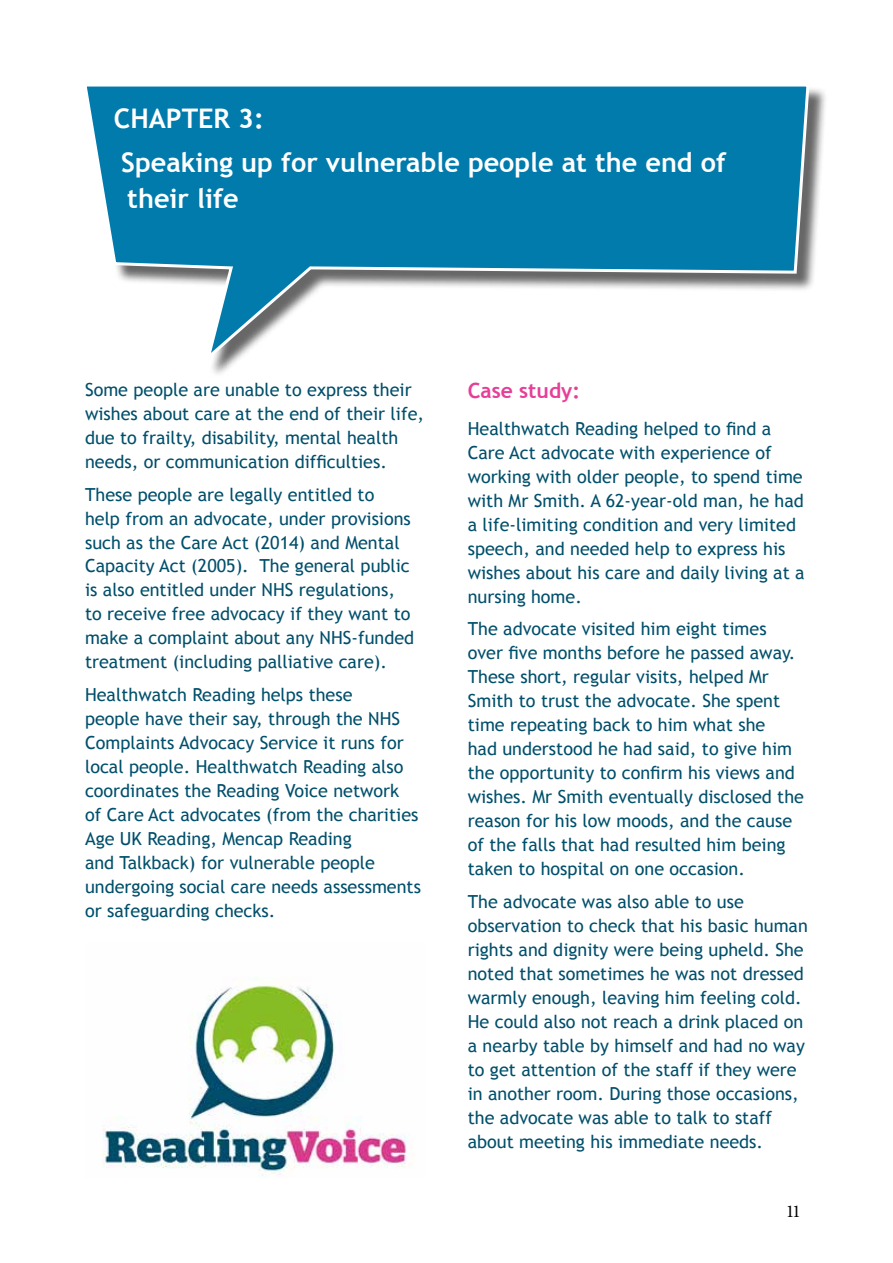
<style>
.page{position:relative;width:893px;height:1263px;background:#fff}
.page>*{position:absolute;margin:0;border:0;box-sizing:border-box;transform-origin:0 0}
.t1{font:700 27px/44.5px "Trebuchet MS";color:#fff}
.t2{font:700 21px "Trebuchet MS";color:#e73e97}
.t3{font:18px/24px "Trebuchet MS";color:#004f6b}
.t4{font:18px "Minion Pro";color:#000}
</style>
<div class="page">
<img style="left:102px;top:978px;width:307px;height:199px">
<div style="left:86px;top:86px;width:741px;height:292px;background:#000;opacity:.6"></div>
<svg style="left:86px;top:86px;width:725px;height:280px"></svg>
<h1 class="t1" style="left:114px;top:96px;width:614px">CHAPTER 3:<br>Speaking up for vulnerable people at the end of</h1>
<h1 class="t1" style="left:127px;top:176px;width:113px">their life</h1>
<p class="t3" style="left:85px;top:378px;width:341px">Some people are unable to express their wishes about care at the end of their life, due to frailty, disability, mental health needs, or communication difficulties.</p>
<p class="t3" style="left:85px;top:482px;width:331px">These people are legally entitled to<br>help from an advocate, under provisions such as the Care Act (2014) and Mental Capacity Act (2005). The general public is also entitled under NHS regulations, to receive free advocacy if they want to make a complaint about any NHS-funded treatment (including palliative care).</p>
<p class="t3" style="left:85px;top:683px;width:337px">Healthwatch Reading helps these<br>people have their say, through the NHS Complaints Advocacy Service it runs for local people. Healthwatch Reading also coordinates the Reading Voice network<br>of Care Act advocates (from the charities Age UK Reading, Mencap Reading<br>and Talkback) for vulnerable people undergoing social care needs assessments or safeguarding checks.</p>
<p class="t2" style="left:468px;top:378px;width:114px">Case study:</p>
<p class="t3" style="left:468px;top:417px;width:338px">Healthwatch Reading helped to find a Care Act advocate with experience of working with older people, to spend time with Mr Smith. A 62-year-old man, he had a life-limiting condition and very limited speech, and needed help to express his wishes about his care and daily living at a nursing home.</p>
<p class="t3" style="left:468px;top:617px;width:338px">The advocate visited him eight times over five months before he passed away.<br>These short, regular visits, helped Mr Smith to trust the advocate. She spent time repeating back to him what she<br>had understood he had said, to give him the opportunity to confirm his views and wishes. Mr Smith eventually disclosed the reason for his low moods, and the cause of the falls that had resulted him being taken to hospital on one occasion.</p>
<p class="t3" style="left:468px;top:890px;width:342px">The advocate was also able to use observation to check that his basic human rights and dignity were being upheld. She noted that sometimes he was not dressed warmly enough, leaving him feeling cold.<br>He could also not reach a drink placed on a nearby table by himself and had no way to get attention of the staff if they were in another room. During those occasions, the advocate was able to talk to staff about meeting his immediate needs.</p>
<p class="t4" style="left:787px;top:1199px;width:14px">11</p>
</div>
